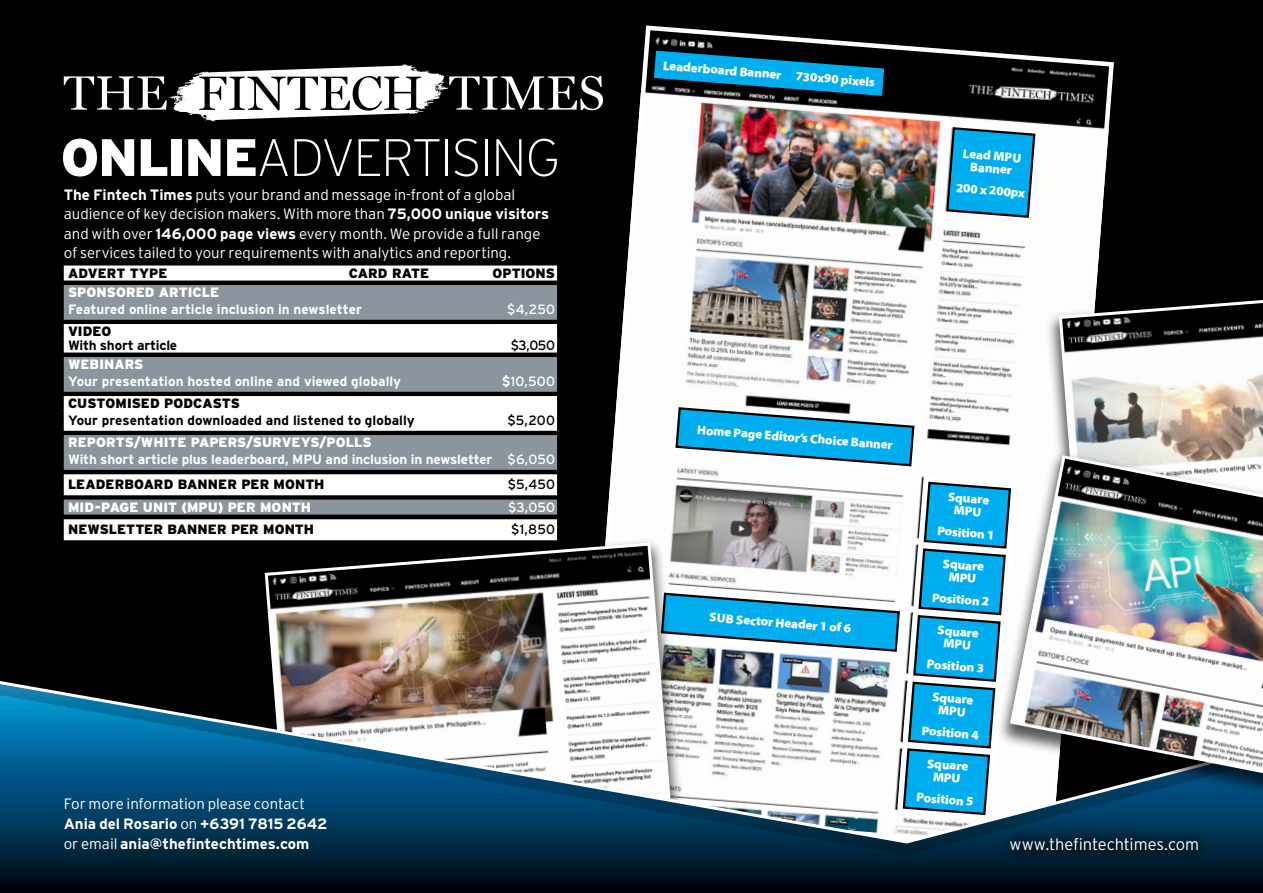
<style>
.page{position:relative;width:1263px;height:893px;background:#000}
.page>*{position:absolute;margin:0;border:0;box-sizing:border-box;transform-origin:0 0}
.t1{font:200 52.5px "Interstate";letter-spacing:-.035em;color:#fff}
.t2{font:300 16.5px "Interstate";letter-spacing:-.01em;color:#fff}
.t3{font:300 15px/19.5px "Interstate";color:#fff}
.t4{font:700 15px/20.2px "Interstate";letter-spacing:-.005em;color:#fff}
.t5{font:700 13.5px/16.5px "Interstate";letter-spacing:-.005em;color:#fff}
.t6{font:900 13.5px "Interstate";letter-spacing:.005em;color:#000}
.t7{font:900 13.5px "Interstate";letter-spacing:.005em;color:#fff}
.t8{font:700 13.5px "Interstate";color:#000}
.t9{font:13.5px "Interstate";letter-spacing:-.005em;color:#000}
.t10{font:13.5px "Interstate";letter-spacing:.005em;color:#fff}
.t11{font:700 13.5px "Interstate";letter-spacing:-.02em;color:#000}
.t12{font:900 12.75px/12.5px "Myriad Pro";color:#fff;text-align:center}
.s1{font-weight:900}
.s2{font-weight:700}
.s3{font-weight:400}
.s4{font-weight:300}
</style>
<div class="page">
<img style="left:605px;top:25px;width:509px;height:513px">
<svg style="left:650px;top:47px;width:238px;height:52px"></svg>
<svg style="left:945px;top:126px;width:92px;height:93px;background:#2dacdc"></svg>
<svg style="left:656px;top:403px;width:362px;height:263px;background:#89c1d5"></svg>
<svg style="left:64px;top:64px;width:539px;height:58px"></svg>
<div style="left:251px;top:538px;width:435px;height:335px;background:#000;opacity:.65"></div>
<img style="left:263px;top:541px;width:411px;height:125px">
<div style="left:1045px;top:281px;width:218px;height:481px;background:#000;opacity:.65"></div>
<svg style="left:1057px;top:284px;width:206px;height:166px"></svg>
<div style="left:0;top:666px;width:1263px;height:227px;background:#000;opacity:.2"></div>
<svg style="left:0;top:676px;width:1263px;height:217px;background:#45697e"></svg>
<div style="left:996px;top:450px;width:267px;height:370px;background:#000;opacity:.65"></div>
<img style="left:1008px;top:453px;width:255px;height:347px">
<div style="left:64px;top:266px;width:493px;height:15px;background:#fff"></div>
<div style="left:64px;top:285px;width:493px;height:15px;background:#8c959d"></div>
<div style="left:64px;top:299px;width:493px;height:21px;background:#8c959d"></div>
<div style="left:64px;top:324px;width:493px;height:15px;background:#fff"></div>
<div style="left:64px;top:338px;width:493px;height:15px;background:#fff"></div>
<div style="left:64px;top:357px;width:493px;height:15px;background:#8c959d"></div>
<div style="left:64px;top:371px;width:493px;height:21px;background:#8c959d"></div>
<div style="left:64px;top:396px;width:493px;height:15px;background:#fff"></div>
<div style="left:64px;top:410px;width:493px;height:21px;background:#fff"></div>
<div style="left:64px;top:435px;width:493px;height:15px;background:#8c959d"></div>
<div style="left:64px;top:449px;width:493px;height:21px;background:#8c959d"></div>
<div style="left:64px;top:474px;width:493px;height:21px;background:#fff"></div>
<div style="left:64px;top:500px;width:493px;height:15px;background:#8c959d"></div>
<div style="left:64px;top:519px;width:493px;height:21px;background:#fff"></div>
<div style="left:997px;top:825px;width:214px;height:39px;background:#000;opacity:.65"></div>
<h1 class="t1" style="left:61px;top:126px;width:501px"><span class="s1">ONLINE</span>ADVERTISING</h1>
<p class="t3" style="left:64px;top:184px;width:487px"><span class="s2">The Fintech Times</span> puts your brand and message in-front of a global audience of key decision makers. With more than <span class="s2">75,000 unique visitors </span>and with over <span class="s2">146,000 page views</span> every month. We provide a full range of services tailed to your requirements with analytics and reporting.</p>
<p class="t6" style="left:68px;top:265px;width:101px">ADVERT TYPE</p>
<p class="t6" style="left:349px;top:265px;width:82px">CARD RATE</p>
<p class="t6" style="left:492px;top:265px;width:64px">OPTIONS</p>
<p class="t7" style="left:68px;top:284px;width:153px">SPONSORED ARTICLE</p>
<p class="t5" style="left:68px;top:301px;width:295px">Featured online article inclusion in newsletter</p>
<p class="t10" style="left:507px;top:301px;width:49px">$4,250</p>
<p class="t6" style="left:68px;top:323px;width:45px">VIDEO</p>
<p class="t11" style="left:68px;top:337px;width:111px">With short article</p>
<p class="t9" style="left:511px;top:337px;width:46px">$3,050</p>
<p class="t7" style="left:68px;top:356px;width:77px">WEBINARS</p>
<p class="t5" style="left:68px;top:373px;width:335px">Your presentation hosted online and viewed globally</p>
<p class="t10" style="left:502px;top:373px;width:55px"><span class="s2">$</span>10,500</p>
<p class="t6" style="left:68px;top:395px;width:174px">CUSTOMISED PODCASTS</p>
<p class="t8" style="left:68px;top:412px;width:348px">Your presentation downloaded and listened to globally</p>
<p class="t9" style="left:508px;top:412px;width:49px">$5,200</p>
<p class="t5" style="left:68px;top:434px;width:488px"><span class="s1">REPORTS/WHITE PAPERS/SURVEYS/POLLS<br></span>With short article plus leaderboard, MPU and inclusion in newsletter <span class="s3">$6,050</span></p>
<p class="t6" style="left:68px;top:476px;width:258px">LEADERBOARD BANNER PER MONTH</p>
<p class="t9" style="left:508px;top:476px;width:49px">$5,450</p>
<p class="t7" style="left:68px;top:499px;width:244px">MID-PAGE UNIT (MPU) PER MONTH</p>
<p class="t10" style="left:508px;top:499px;width:48px">$3,050</p>
<p class="t6" style="left:68px;top:521px;width:248px">NEWSLETTER BANNER PER MONTH</p>
<p class="t9" style="left:511px;top:521px;width:45px">$1,850</p>
<p class="t4" style="left:64px;top:793px;width:265px"><span class="s4">For more information please contact<br></span>Ania del Rosario <span class="s4">on</span> +6391 7815 2642 <span class="s4">or email</span> ania@thefintechtimes.com</p>
<p class="t12" style="left:664px;top:58px;width:214px;rotate:5deg">Leaderboard Banner 730x90 pixels</p>
<p class="t12" style="left:963px;top:147px;width:60px;rotate:5deg">Lead MPU<br>Banner</p>
<p class="t12" style="left:957px;top:181px;width:71px;rotate:5deg">200 x 200px</p>
<p class="t12" style="left:697px;top:424px;width:198px;rotate:4deg">Home Page Editor’s Choice Banner</p>
<p class="t12" style="left:710px;top:612px;width:144px;rotate:4deg">SUB Sector Header 1 of 6</p>
<p class="t12" style="left:949px;top:491px;width:43px;rotate:5deg">Square<br>MPU</p>
<p class="t12" style="left:938px;top:524px;width:59px;rotate:5deg">Position 1</p>
<p class="t12" style="left:943px;top:557px;width:43px;rotate:5deg">Square<br>MPU</p>
<p class="t12" style="left:933px;top:591px;width:59px;rotate:5deg">Position 2</p>
<p class="t12" style="left:938px;top:624px;width:43px;rotate:5deg">Square<br>MPU</p>
<p class="t12" style="left:927px;top:658px;width:59px;rotate:5deg">Position 3</p>
<p class="t12" style="left:933px;top:690px;width:43px;rotate:5deg">Square<br>MPU</p>
<p class="t12" style="left:922px;top:724px;width:59px;rotate:5deg">Position 4</p>
<p class="t12" style="left:928px;top:757px;width:43px;rotate:5deg">Square<br>MPU</p>
<p class="t12" style="left:917px;top:791px;width:59px;rotate:5deg">Position 5</p>
<p class="t2" style="left:1009px;top:835px;width:191px">www.thefintechtimes.com</p>
</div>
